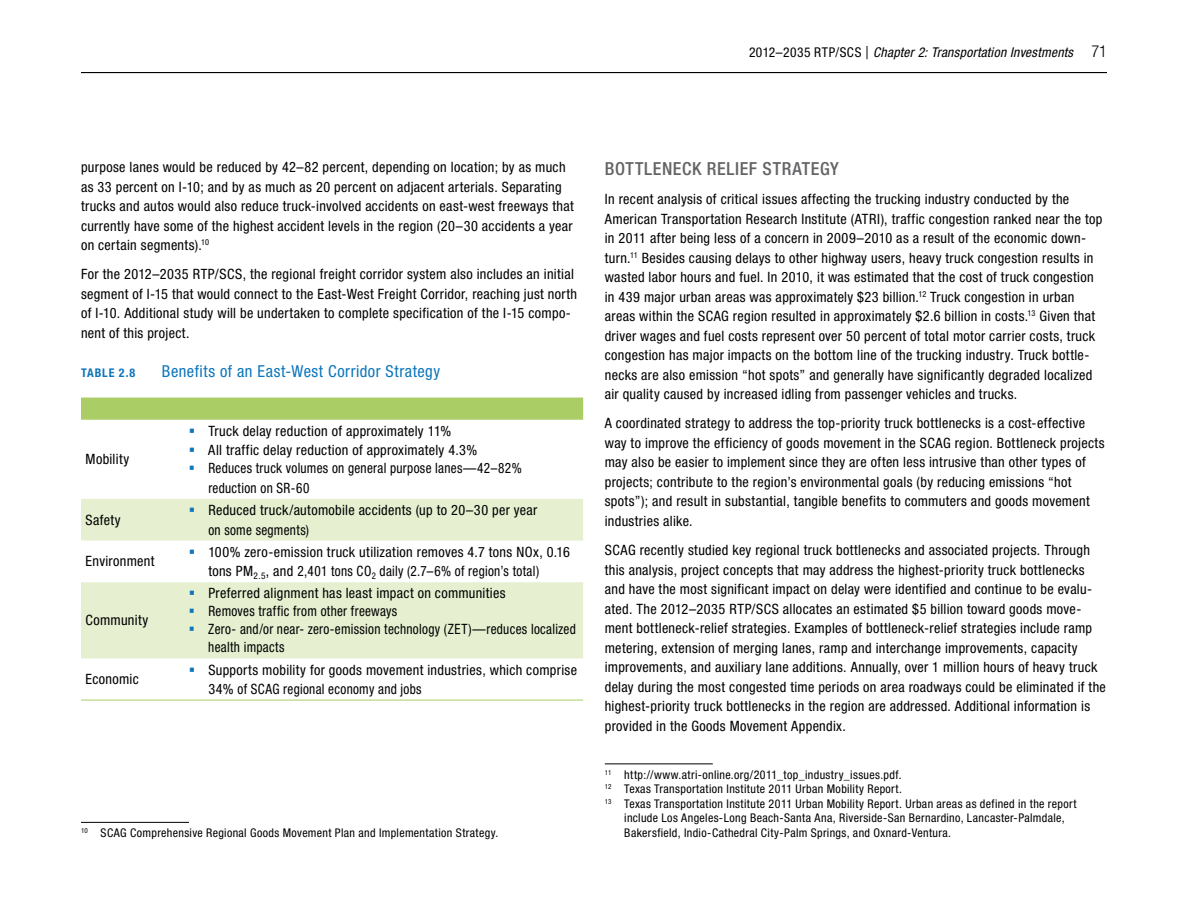
<style>
.page{position:relative;width:1188px;height:918px;background:#fff}
.page>*{position:absolute;margin:0;border:0;box-sizing:border-box;transform-origin:0 0}
.t1{font:500 condensed 18px "Helvetica Neue LT Std";color:#636466}
.t2{font:condensed 16.5px "Helvetica Neue LT Std";letter-spacing:.03em;color:#0e76bc}
.t3{font:condensed 14.25px/19.5px "Helvetica Neue LT Std";letter-spacing:.025em;color:#000}
.t4{font:condensed 14.25px/19.5px "Helvetica Neue LT Std";letter-spacing:.025em;color:#000;scale:.93 1}
.t5{font:italic condensed 13.5px "Helvetica Neue LT Std";letter-spacing:.025em;color:#000}
.t6{font:condensed 12px "Helvetica Neue LT Std";letter-spacing:.03em;color:#000}
.t7{font:700 condensed 12px "Helvetica Neue LT Std";color:#0e76bc}
.s1{font-style:normal}
.s2{font-weight:300;font-style:normal;font-size:18px}
.s3{font-weight:300;font-style:normal;font-size:16.5px}
</style>
<div class="page">
<hr style="left:81px;top:72px;width:1026px;height:1px;background:#000">
<div style="left:81px;top:398px;width:502px;height:22px;background:#abcd66"></div>
<svg style="left:81px;top:499px;width:502px;height:159px;fill:#e6f0d1"></svg>
<hr style="left:81px;top:700px;width:94px;height:1px;background:#abcd66">
<hr style="left:175px;top:700px;width:408px;height:1px;background:#abcd66">
<hr style="left:81px;top:822px;width:108px;height:1px;background:#000">
<hr style="left:605px;top:764px;width:108px;height:1px;background:#000">
<svg style="left:190px;top:508px;width:4px;height:4px"></svg>
<svg style="left:190px;top:549px;width:4px;height:5px"></svg>
<svg style="left:190px;top:591px;width:4px;height:4px"></svg>
<svg style="left:190px;top:609px;width:4px;height:4px"></svg>
<svg style="left:190px;top:627px;width:4px;height:4px"></svg>
<p class="t5" style="left:749px;top:44px;width:359px"><span class="s1">2012–2035 RTP/SCS</span> <span class="s2">|</span> Chapter 2: Transportation Investments <span class="s3">71</span></p>
<p class="t3" style="left:81px;top:157px;width:494px">purpose lanes would be reduced by 42–82 percent, depending on location; by as much as 33 percent on I-10; and by as much as 20 percent on adjacent arterials. Separating trucks and autos would also reduce truck-involved accidents on east-west freeways that currently have some of the highest accident levels in the region (20–30 accidents a year on certain segments).<sup>10</sup></p>
<p class="t3" style="left:81px;top:265px;width:498px">For the 2012–2035 RTP/SCS, the regional freight corridor system also includes an initial segment of I-15 that would connect to the East-West Freight Corridor, reaching just north of I-10. Additional study will be undertaken to complete specification of the I-15 compo&shy;nent of this project.</p>
<p class="t7" style="left:81px;top:365px;width:56px">Table 2.8</p>
<p class="t2" style="left:162px;top:362px;width:280px">Benefits of an East-West Corridor Strategy</p>
<p class="t3" style="left:86px;top:450px;width:45px">Mobility</p>
<p class="t3" style="left:208px;top:421px;width:270px">Truck delay reduction of approximately 11%<br>All traffic delay reduction of approximately 4.3%</p>
<p class="t4" style="left:208px;top:459px;width:339px">Reduces truck volumes on general purpose lanes—42–82% reduction on SR-60</p>
<p class="t3" style="left:86px;top:510px;width:37px">Safety</p>
<p class="t3" style="left:208px;top:500px;width:331px">Reduced truck/automobile accidents (up to 20–30 per year on some segments)</p>
<p class="t3" style="left:86px;top:552px;width:71px">Environment</p>
<p class="t3" style="left:208px;top:542px;width:363px">100% zero-emission truck utilization removes 4.7 tons NOx, 0.16 tons PM<sub>2.5</sub>, and 2,401 tons CO<sub>2</sub> daily (2.7–6% of region’s total)</p>
<p class="t3" style="left:86px;top:611px;width:64px">Community</p>
<p class="t3" style="left:208px;top:584px;width:369px;line-height:18px">Preferred alignment has least impact on communities<br>Removes traffic from other freeways<br>Zero- and/or near- zero-emission technology (ZET)—reduces localized health impacts</p>
<p class="t3" style="left:86px;top:669px;width:55px">Economic</p>
<p class="t3" style="left:208px;top:660px;width:370px">Supports mobility for goods movement industries, which comprise<br>34% of SCAG regional economy and jobs</p>
<p class="t6" style="left:81px;top:826px;width:419px"><sup>10</sup> SCAG Comprehensive Regional Goods Movement Plan and Implementation Strategy.</p>
<p class="t1" style="left:605px;top:158px;width:11px">BOTTLE</p>
<p class="t1" style="left:662px;top:158px;width:64px">NECK RELIE</p>
<p class="t1" style="left:749px;top:158px;width:25px">F STRATE</p>
<p class="t1" style="left:820px;top:158px;width:20px">GY</p>
<p class="t3" style="left:605px;top:189px;width:499px">In recent analysis of critical issues affecting the trucking industry conducted by the American Transportation Research Institute (ATRI), traffic congestion ranked near the top in 2011 after being less of a concern in 2009–2010 as a result of the economic down&shy;turn.<sup>11</sup> Besides causing delays to other highway users, heavy truck congestion results in wasted labor hours and fuel. In 2010, it was estimated that the cost of truck congestion in 439 major urban areas was approximately $23 billion.<sup>12</sup> Truck congestion in urban areas within the SCAG region resulted in approximately $2.6 billion in costs.<sup>13</sup> Given that driver wages and fuel costs represent over 50 percent of total motor carrier costs, truck congestion has major impacts on the bottom line of the trucking industry. Truck bottle&shy;necks are also emission “hot spots” and generally have significantly degraded localized air quality caused by increased idling from passenger vehicles and trucks.</p>
<p class="t3" style="left:605px;top:413px;width:501px">A coordinated strategy to address the top-priority truck bottlenecks is a cost-effective way to improve the efficiency of goods movement in the SCAG region. Bottleneck projects may also be easier to implement since they are often less intrusive than other types of projects; contribute to the region’s environmental goals (by reducing emissions “hot spots”); and result in substantial, tangible benefits to commuters and goods movement industries alike.</p>
<p class="t3" style="left:605px;top:540px;width:503px">SCAG recently studied key regional truck bottlenecks and associated projects. Through this analysis, project concepts that may address the highest-priority truck bottlenecks and have the most significant impact on delay were identified and continue to be evalu&shy;ated. The 2012–2035 RTP/SCS allocates an estimated $5 billion toward goods move&shy;ment bottleneck-relief strategies. Examples of bottleneck-relief strategies include ramp metering, extension of merging lanes, ramp and interchange improvements, capacity improvements, and auxiliary lane additions. Annually, over 1 million hours of heavy truck delay during the most congested time periods on area roadways could be eliminated if the highest-priority truck bottlenecks in the region are addressed. Additional information is provided in the Goods Movement Appendix.</p>
<p class="t6" style="left:605px;top:767px;width:298px"><sup>11</sup> http://www.atri-online.org/2011_top_industry_issues.pdf.</p>
<p class="t6" style="left:605px;top:782px;width:299px"><sup>12</sup> Texas Transportation Institute 2011 Urban Mobility Report.</p>
<p class="t6" style="left:605px;top:797px;width:473px"><sup>13</sup> Texas Transportation Institute 2011 Urban Mobility Report. Urban areas as defined in the report</p>
<p class="t6" style="left:624px;top:811px;width:442px">include Los Angeles-Long Beach-Santa Ana, Riverside-San Bernardino, Lancaster-Palmdale,</p>
<p class="t6" style="left:624px;top:826px;width:328px">Bakersfield, Indio-Cathedral City-Palm Springs, and Oxnard-Ventura.</p>
</div>
